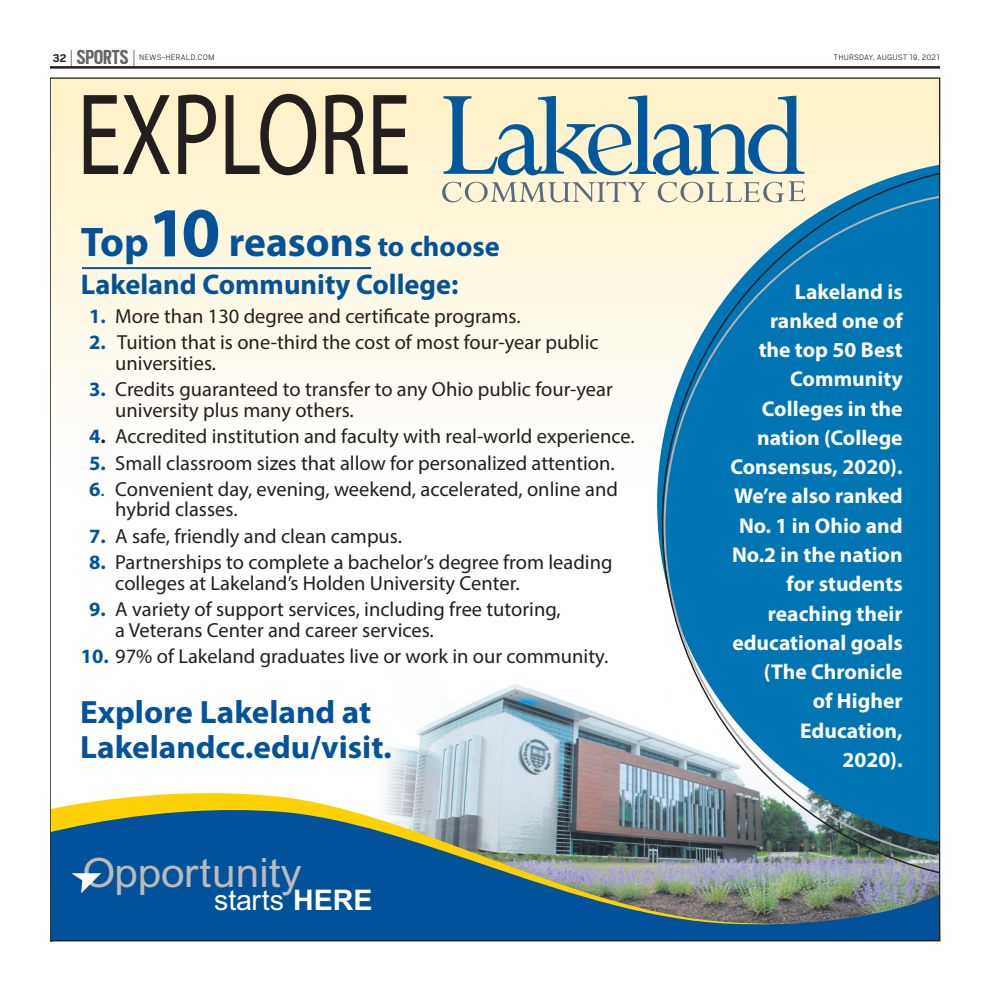
<style>
.page{position:relative;width:990px;height:990px;background:#fff}
.page>*{position:absolute;margin:0;border:0;box-sizing:border-box;transform-origin:0 0}
.t1{font:117px "Myriad Pro";letter-spacing:-.01em;color:#231f20;scale:.77 1}
.t2{font:700 41.62px "Myriad Pro";color:#045399}
.t3{font:40.38px "Arial";color:#bababa;scale:1.05 1}
.t4{font:700 32.38px/34.5px "Myriad Pro";color:#045399}
.t5{font:700 28.5px "Myriad Pro";color:#045399}
.t6{font:28.38px "Arial";color:#fff}
.t7{font:700 22.5px "Scout Cond";color:#666}
.t8{font:700 21.5px/29.2px "Myriad Pro";color:#fff;text-align:right}
.t9{font:20.38px/20.4px "Myriad Pro";color:#231f20}
.t10{font:700 12.5px "Cub Scout";color:#231f20}
.t11{font:300 8.75px "Cub Scout";letter-spacing:.01em;color:#231f20}
.s1{font-family:"Cub Scout";font-weight:300;font-size:21.5px;color:#231f20}
.s2{font-size:70.75px}
.s3{font-size:28.5px}
.s4{font-weight:700;color:#045399}
.s5{font-weight:700}
.s6{color:#045399}
</style>
<div class="page">
<img style="left:386px;top:687px;width:271px;height:106px">
<svg style="left:657px;top:165px;width:281px;height:628px"></svg>
<svg style="left:52px;top:793px;width:610px;height:17px"></svg>
<img style="left:52px;top:810px;width:886px;height:129px">
<svg style="left:71px;top:873px;width:30px;height:20px"></svg>
<svg style="left:442px;top:181px;width:220px;height:21px;background:#d6d4c0"></svg>
<svg style="left:444px;top:96px;width:360px;height:79px;background:#b5c6be"></svg>
<hr style="left:82px;top:267px;width:289px;height:2px;background:#045399">
<svg style="left:662px;top:173px;width:276px;height:701px;background:#378bb5"></svg>
<hr style="left:50px;top:66px;width:890px;height:3px;background:#231f20">
<p class="t7" style="left:70px;top:43px;width:67px"><span class="s1">|</span> SPORTS <span class="s1">|</span></p>
<p class="t10" style="left:52px;top:54px;width:16px">32</p>
<p class="t11" style="left:139px;top:55px;width:77px">NEWS-HERALD.COM</p>
<p class="t11" style="left:834px;top:55px;width:108px">THURSDAY, AUGUST 19, 2021</p>
<h1 class="t1" style="left:77px;top:95px;width:435px">EXPLORE</h1>
<h2 class="t2" style="left:81px;top:227px;width:420px">Top<span class="s2">10</span> reasons <span class="s3">to choose</span></h2>
<h3 class="t5" style="left:81px;top:274px;width:379px">Lakeland Community College:</h3>
<p class="t9" style="left:89px;top:308px;width:433px"><span class="s4">1.</span> More than 130 degree and certificate programs.</p>
<p class="t9" style="left:115px;top:334px;width:485px;text-indent:-26px"><span class="s4">2.</span> Tuition that is one-third the cost of most four-year public universities.</p>
<p class="t9" style="left:115px;top:381px;width:499px;text-indent:-26px"><span class="s4">3.</span> Credits guaranteed to transfer to any Ohio public four-year university plus many others.</p>
<p class="t9" style="left:89px;top:428px;width:547px"><span class="s4">4</span><span class="s5">.</span> Accredited institution and faculty with real-world experience.</p>
<p class="t9" style="left:89px;top:455px;width:527px"><span class="s4">5.</span> Small classroom sizes that allow for personalized attention.</p>
<p class="t9" style="left:115px;top:481px;width:504px;text-indent:-26px"><span class="s4">6</span><span class="s6">.</span> Convenient day, evening, weekend, accelerated, online and hybrid classes.</p>
<p class="t9" style="left:89px;top:528px;width:314px"><span class="s4">7.</span> A safe, friendly and clean campus.</p>
<p class="t9" style="left:115px;top:554px;width:499px;text-indent:-26px"><span class="s4">8.</span> Partnerships to complete a bachelor’s degree from leading colleges at Lakeland’s Holden University Center.</p>
<p class="t9" style="left:115px;top:601px;width:447px;text-indent:-26px"><span class="s4">9.</span> A variety of support services, including free tutoring, a Veterans Center and career services.</p>
<p class="t9" style="left:81px;top:648px;width:529px"><span class="s4">10.</span> 97% of Lakeland graduates live or work in our community.</p>
<h3 class="t4" style="left:80px;top:698px;width:313px">Explore Lakeland at<br>Lakelandcc.edu/visit.</h3>
<h3 class="t3" style="left:83px;top:850px;width:210px">Opportunity</h3>
<h3 class="t6" style="left:214px;top:884px;width:160px">starts <span class="s5">HERE</span></h3>
<p class="t8" style="left:730px;top:279px;width:174px">Lakeland is ranked one of<br>the top 50 Best<br>Community<br>Colleges in the nation (College<br>Consensus, 2020).<br>We’re also ranked<br>No. 1 in Ohio and<br>No.2 in the nation for students reaching their educational goals (The Chronicle<br>of Higher<br>Education,<br>2020).</p>
</div>
